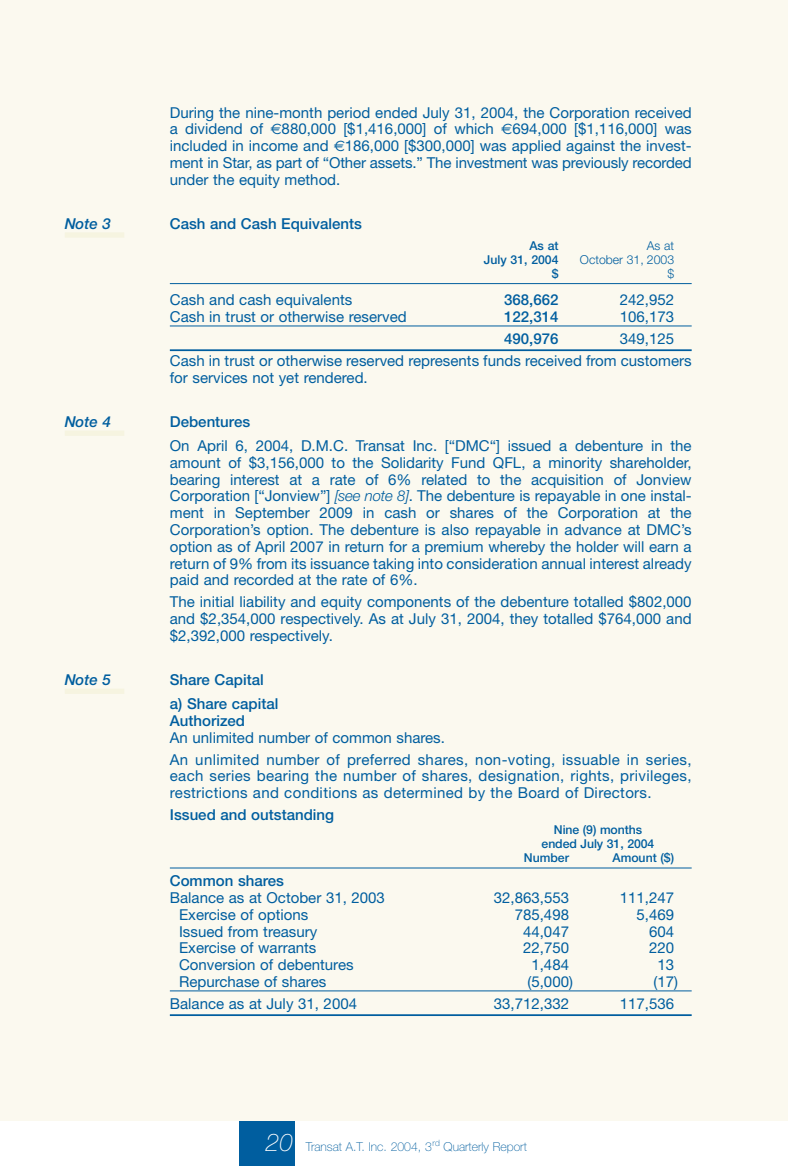
<style>
.page{position:relative;width:788px;height:1166px;background:#fff}
.page>*{position:absolute;margin:0;border:0;box-sizing:border-box;transform-origin:0 0}
.t1{font:15.05px/16.8px "Helvetica Neue";color:#005e9f;text-align:justify}
.t2{font:15.05px/22.1px "Helvetica Neue";letter-spacing:.02em;color:#005e9f}
.t3{font:500 15.05px/23.8px "Helvetica Neue";color:#005e9f}
.t4{font:italic 500 15.05px "Helvetica Neue";color:#005e9f}
.t5{font:500 12.25px "Helvetica Neue";letter-spacing:-.005em;color:#005e9f}
.t6{font:100 12.25px "Helvetica Neue";color:#005e9f}
.t7{font:300 12.25px "Helvetica Neue";color:#005e9f}
.s1{font-family:"Euro Font"}
.s2{font-weight:300;font-style:italic}
.s3{font-style:italic;font-size:24.5px;color:#fff}
</style>
<div class="page">
<div style="left:239px;top:1120px;width:55px;height:45px;background:#005e9f"></div>
<div style="left:0;top:0;width:788px;height:1120px;background:#fbf9ef"></div>
<div style="left:65px;top:232px;width:59px;height:6px;background:#f6f4e0"></div>
<hr style="left:170px;top:283px;width:521px;height:1px;background:#005e9f">
<hr style="left:170px;top:325px;width:521px;height:1px;background:#005e9f">
<hr style="left:170px;top:349px;width:521px;height:2px;background:#005e9f">
<div style="left:65px;top:430px;width:59px;height:6px;background:#f6f4e0"></div>
<div style="left:65px;top:688px;width:59px;height:6px;background:#f6f4e0"></div>
<hr style="left:170px;top:867px;width:521px;height:1px;background:#005e9f">
<hr style="left:170px;top:990px;width:521px;height:1px;background:#005e9f">
<hr style="left:170px;top:1014px;width:521px;height:2px;background:#005e9f">
<p class="t1" style="left:170px;top:105px;width:523px">During the nine-month period ended July 31, 2004, the Corporation received a dividend of <span class="s1">M</span>880,000 [$1,416,000] of which <span class="s1">M</span>694,000 [$1,116,000] was included in income and <span class="s1">M</span>186,000 [$300,000] was applied against the invest&shy;ment in Star, as part of “Other assets.” The investment was previously recorded under the equity method.</p>
<p class="t4" style="left:65px;top:218px;width:48px">Note 3</p>
<p class="t3" style="left:170px;top:213px;width:193px">Cash and Cash Equivalents</p>
<p class="t5" style="left:529px;top:241px;width:31px">As at</p>
<p class="t7" style="left:646px;top:241px;width:29px">As at</p>
<p class="t5" style="left:484px;top:255px;width:76px">July 31, 2004</p>
<p class="t7" style="left:580px;top:255px;width:96px">October 31, 2003</p>
<p class="t5" style="left:551px;top:269px;width:8px">$</p>
<p class="t7" style="left:667px;top:269px;width:8px">$</p>
<p class="t1" style="left:170px;top:293px;width:184px">Cash and cash equivalents</p>
<p class="t3" style="left:504px;top:289px;width:56px">368,662</p>
<p class="t1" style="left:619px;top:293px;width:56px">242,952</p>
<p class="t1" style="left:170px;top:310px;width:238px">Cash in trust or otherwise reserved</p>
<p class="t3" style="left:504px;top:306px;width:56px">122,314</p>
<p class="t1" style="left:619px;top:310px;width:56px">106,173</p>
<p class="t3" style="left:504px;top:328px;width:56px">490,976</p>
<p class="t1" style="left:170px;top:329px;width:523px;line-height:22.1px;text-indent:450px">349,125<br>Cash in trust or otherwise reserved represents funds received from customers</p>
<p class="t1" style="left:170px;top:371px;width:199px">for services not yet rendered.</p>
<p class="t4" style="left:65px;top:416px;width:48px">Note 4</p>
<p class="t3" style="left:170px;top:411px;width:82px">Debentures</p>
<p class="t1" style="left:170px;top:438px;width:523px">On April 6, 2004, D.M.C. Transat Inc. [“DMC“] issued a debenture in the amount of $3,156,000 to the Solidarity Fund QFL, a minority shareholder, bearing interest at a rate of 6% related to the acquisition of Jonview Corporation [“Jonview”] <span class="s2">[see note 8]</span>. The debenture is repayable in one instal&shy;ment in September 2009 in cash or shares of the Corporation at the Corporation’s option. The debenture is also repayable in advance at DMC’s option as of April 2007 in return for a premium whereby the holder will earn a return of 9% from its issuance taking into consideration annual interest already paid and recorded at the rate of 6%.</p>
<p class="t1" style="left:170px;top:595px;width:523px">The initial liability and equity components of the debenture totalled $802,000 and $2,354,000 respectively. As at July 31, 2004, they totalled $764,000 and $2,392,000 respectively.</p>
<p class="t4" style="left:65px;top:674px;width:48px">Note 5</p>
<p class="t3" style="left:170px;top:669px;width:110px">Share Capital a) Share capital</p>
<p class="t3" style="left:170px;top:710px;width:77px">Authorized</p>
<p class="t2" style="left:170px;top:727px;width:523px">An unlimited number of common shares.<br>An unlimited number of preferred shares, non-voting, issuable in series,</p>
<p class="t2" style="left:170px;top:769px;width:523px;line-height:16.8px">each series bearing the number of shares, designation, rights, privileges, restrictions and conditions as determined by the Board of Directors.</p>
<p class="t3" style="left:170px;top:804px;width:166px">Issued and outstanding</p>
<p class="t5" style="left:554px;top:825px;width:90px">Nine (9) months</p>
<p class="t5" style="left:541px;top:839px;width:114px">ended July 31, 2004</p>
<p class="t5" style="left:524px;top:853px;width:47px">Number</p>
<p class="t5" style="left:612px;top:853px;width:63px">Amount ($)</p>
<p class="t3" style="left:170px;top:870px;width:116px">Common shares</p>
<p class="t1" style="left:170px;top:890px;width:217px">Balance as at October 31, 2003</p>
<p class="t1" style="left:493px;top:890px;width:77px">32,863,553</p>
<p class="t1" style="left:619px;top:890px;width:56px">111,247</p>
<p class="t1" style="left:179px;top:907px;width:131px">Exercise of options</p>
<p class="t1" style="left:514px;top:907px;width:56px">785,498</p>
<p class="t1" style="left:636px;top:907px;width:39px">5,469</p>
<p class="t1" style="left:179px;top:924px;width:140px">Issued from treasury</p>
<p class="t1" style="left:523px;top:924px;width:48px">44,047</p>
<p class="t1" style="left:649px;top:924px;width:27px">604</p>
<p class="t1" style="left:179px;top:941px;width:139px">Exercise of warrants</p>
<p class="t1" style="left:523px;top:941px;width:48px">22,750</p>
<p class="t1" style="left:649px;top:941px;width:27px">220</p>
<p class="t1" style="left:179px;top:957px;width:176px">Conversion of debentures</p>
<p class="t1" style="left:531px;top:957px;width:39px">1,484</p>
<p class="t1" style="left:657px;top:957px;width:18px">13</p>
<p class="t1" style="left:179px;top:974px;width:149px">Repurchase of shares</p>
<p class="t1" style="left:527px;top:974px;width:47px">(5,000)</p>
<p class="t1" style="left:653px;top:974px;width:26px">(17)</p>
<p class="t1" style="left:170px;top:996px;width:189px">Balance as at July 31, 2004</p>
<p class="t1" style="left:493px;top:996px;width:77px">33,712,332</p>
<p class="t1" style="left:619px;top:996px;width:56px">117,536</p>
<p class="t6" style="left:266px;top:1141px;width:262px"><span class="s3">20</span> Transat A.T. Inc. 2004, 3<sup>rd</sup> Quarterly Report</p>
</div>
